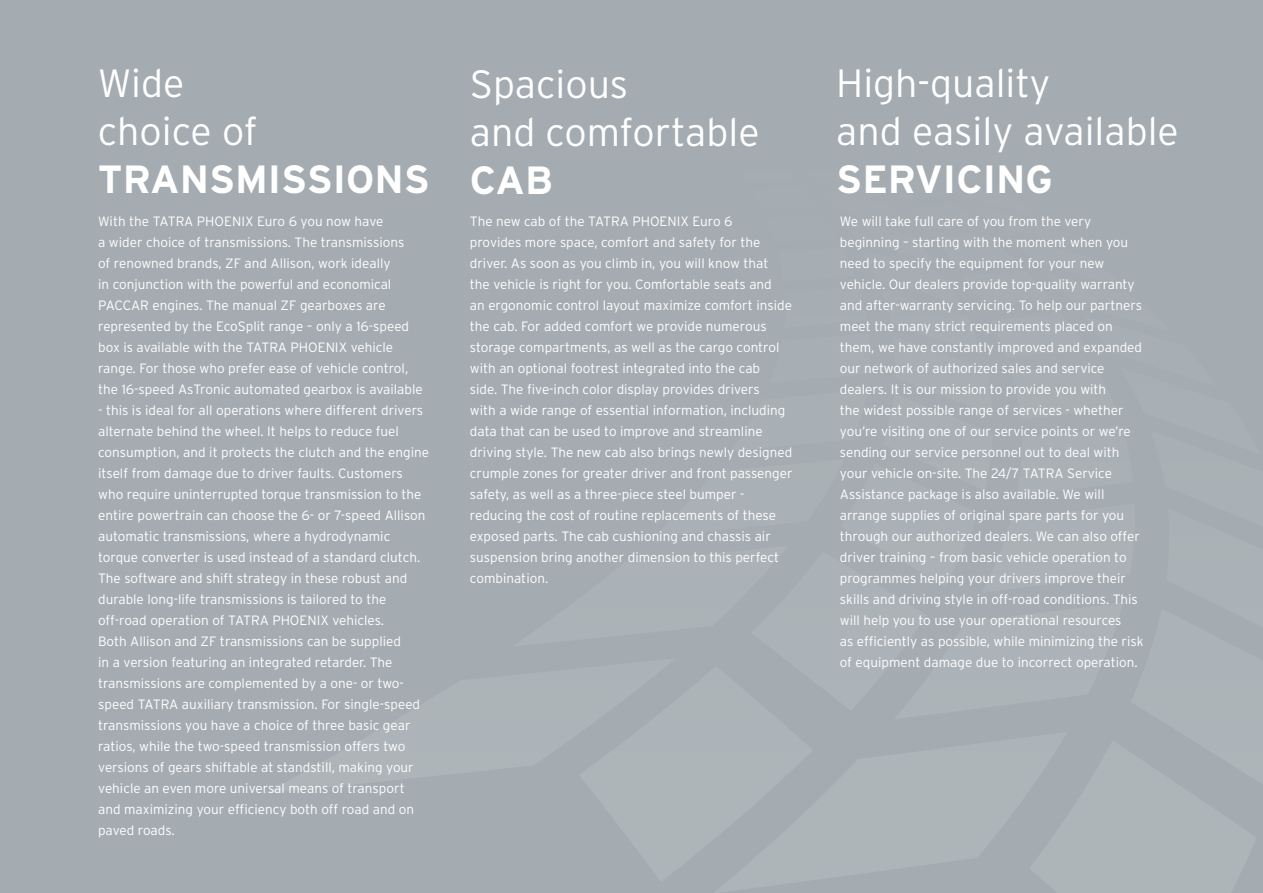
<style>
.page{position:relative;width:1263px;height:893px;background:#a4acb1}
.page>*{position:absolute;margin:0;border:0;box-sizing:border-box;transform-origin:0 0}
.t1{font:300 39.3px/48px "Interstate CE";color:#fff}
.t2{font:700 39.3px "Interstate CE";color:#fff}
.t3{font:300 13.5px/21px "Interstate CE";color:#fff}
</style>
<div class="page">
<h1 class="t1" style="left:98px;top:59px;width:161px">Wide choice of</h1>
<h1 class="t2" style="left:98px;top:154px;width:333px">TRANSMISSIONS</h1>
<p class="t3" style="left:98px;top:210px;width:326px">With the TATRA PHOENIX Euro 6 you now have<br>a wider choice of transmissions. The transmissions<br>of renowned brands, ZF and Allison, work ideally<br>in conjunction with the powerful and economical PACCAR engines. The manual ZF gearboxes are represented by the EcoSplit range – only a 16-speed box is available with the TATRA PHOENIX vehicle range. For those who prefer ease of vehicle control, the 16-speed AsTronic automated gearbox is available</p>
<p class="t3" style="left:98px;top:399px;width:332px">- this is ideal for all operations where different drivers alternate behind the wheel. It helps to reduce fuel consumption, and it protects the clutch and the engine itself from damage due to driver faults. Customers who require uninterrupted torque transmission to the entire powertrain can choose the 6- or 7-speed Allison automatic transmissions, where a hydrodynamic torque converter is used instead of a standard clutch.<br>The software and shift strategy in these robust and durable long-life transmissions is tailored to the off-road operation of TATRA PHOENIX vehicles.<br>Both Allison and ZF transmissions can be supplied<br>in a version featuring an integrated retarder. The transmissions are complemented by a one- or two&shy;speed TATRA auxiliary transmission. For single-speed transmissions you have a choice of three basic gear ratios, while the two-speed transmission offers two versions of gears shiftable at standstill, making your vehicle an even more universal means of transport and maximizing your efficiency both off road and on paved roads.</p>
<h1 class="t1" style="left:470px;top:59px;width:291px">Spacious<br>and comfortable</h1>
<h1 class="t2" style="left:470px;top:154px;width:85px">CAB</h1>
<h1 class="t1" style="left:836px;top:58px;width:344px">High-quality<br>and easily available</h1>
<h1 class="t2" style="left:836px;top:153px;width:218px">SERVICING</h1>
<p class="t3" style="left:470px;top:210px;width:324px">The new cab of the TATRA PHOENIX Euro 6<br>provides more space, comfort and safety for the driver. As soon as you climb in, you will know that<br>the vehicle is right for you. Comfortable seats and<br>an ergonomic control layout maximize comfort inside the cab. For added comfort we provide numerous storage compartments, as well as the cargo control with an optional footrest integrated into the cab<br>side. The five-inch color display provides drivers<br>with a wide range of essential information, including data that can be used to improve and streamline driving style. The new cab also brings newly designed crumple zones for greater driver and front passenger safety, as well as a three-piece steel bumper - reducing the cost of routine replacements of these exposed parts. The cab cushioning and chassis air suspension bring another dimension to this perfect combination.</p>
<p class="t3" style="left:840px;top:210px;width:305px">We will take full care of you from the very beginning – starting with the moment when you need to specify the equipment for your new vehicle. Our dealers provide top-quality warranty and after-warranty servicing. To help our partners meet the many strict requirements placed on them, we have constantly improved and expanded our network of authorized sales and service dealers. It is our mission to provide you with<br>the widest possible range of services - whether you’re visiting one of our service points or we’re sending our service personnel out to deal with your vehicle on-site. The 24/7 TATRA Service Assistance package is also available. We will arrange supplies of original spare parts for you through our authorized dealers. We can also offer driver training – from basic vehicle operation to programmes helping your drivers improve their skills and driving style in off-road conditions. This will help you to use your operational resources<br>as efficiently as possible, while minimizing the risk of equipment damage due to incorrect operation.</p>
</div>
